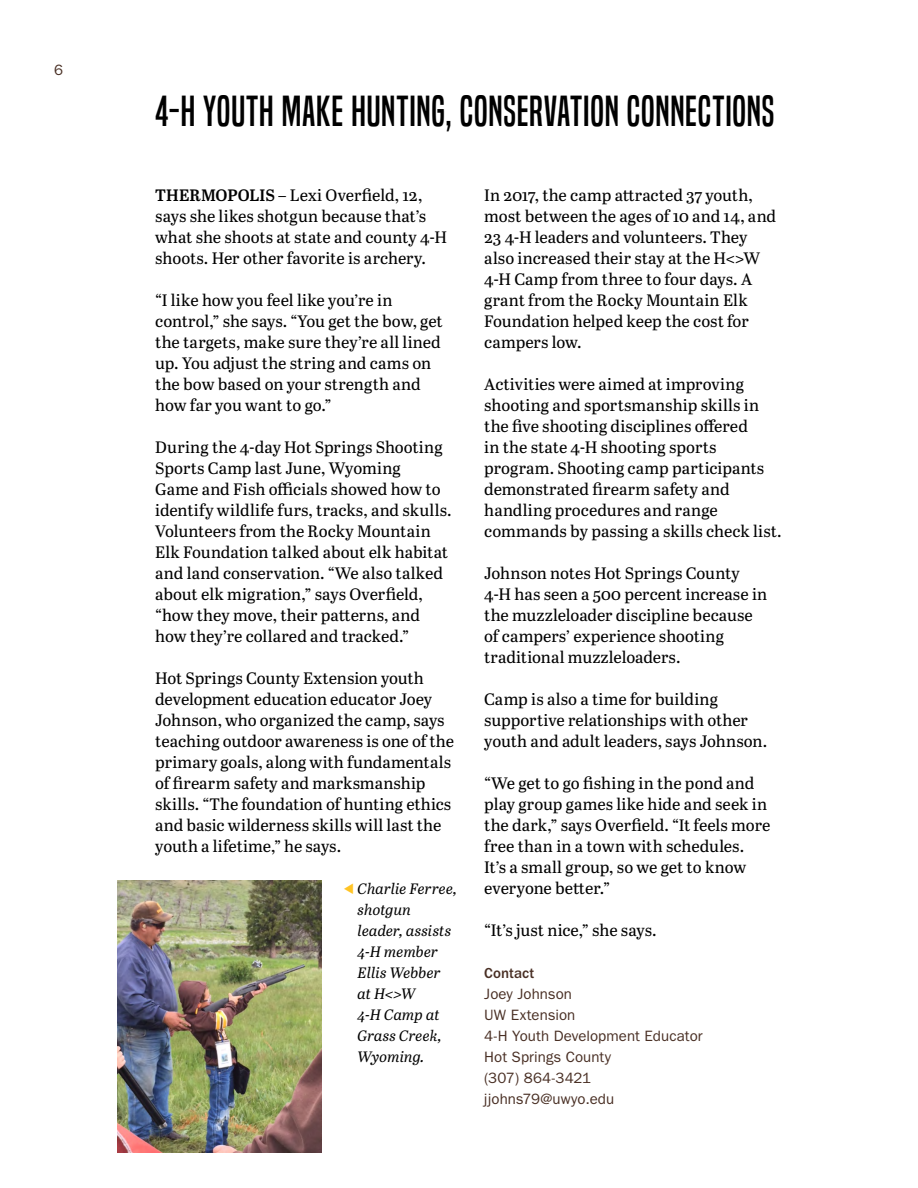
<style>
.page{position:relative;width:918px;height:1188px;background:#fff}
.page>*{position:absolute;margin:0;border:0;box-sizing:border-box;transform-origin:0 0}
.t1{font:40.5px "Built Titling Rg";letter-spacing:.02em;color:#000}
.t2{font:16.5px/21px "Abril Text";color:#000}
.t3{font:15px/21px "ITC Franklin Gothic Std";letter-spacing:.005em;color:#492f24}
.t4{font:italic 15px/21px "Abril Text";letter-spacing:.005em;color:#000}
.t5{font:500 15px "ITC Franklin Gothic Std";letter-spacing:.005em;color:#492f24}
.s1{font-weight:600}
</style>
<div class="page">
<img style="left:117px;top:880px;width:205px;height:273px">
<p class="t3" style="left:54px;top:60px;width:10px">6</p>
<h1 class="t1" style="left:155px;top:87px;width:621px">4-H YOUTH MAKE HUNTING, CONSERVATION CONNECTIONS</h1>
<p class="t2" style="left:155px;top:184px;width:293px"><span class="s1">THERMOPOLIS</span> – Lexi Overfield, 12, says she likes shotgun because that’s what she shoots at state and county 4-H shoots. Her other favorite is archery.</p>
<p class="t2" style="left:155px;top:289px;width:289px">“I like how you feel like you’re in control,” she says. “You get the bow, get the targets, make sure they’re all lined up. You adjust the string and cams on the bow based on your strength and how far you want to go.”</p>
<p class="t2" style="left:155px;top:436px;width:298px">During the 4-day Hot Springs Shooting Sports Camp last June, Wyoming<br>Game and Fish officials showed how to identify wildlife furs, tracks, and skulls.<br>Volunteers from the Rocky Mountain Elk Foundation talked about elk habitat and land conservation. “We also talked about elk migration,” says Overfield, “how they move, their patterns, and how they’re collared and tracked.”</p>
<p class="t2" style="left:155px;top:667px;width:300px">Hot Springs County Extension youth development education educator Joey Johnson, who organized the camp, says teaching outdoor awareness is one of the primary goals, along with fundamentals of firearm safety and marksmanship skills. “The foundation of hunting ethics and basic wilderness skills will last the youth a lifetime,” he says.</p>
<p class="t4" style="left:358px;top:877px;width:101px">Charlie Ferree, shotgun leader, assists<br>4-H member<br>Ellis Webber at H&lt;&gt;W<br>4-H Camp at<br>Grass Creek,<br>Wyoming.</p>
<p class="t2" style="left:484px;top:184px;width:293px">In 2017, the camp attracted 37 youth, most between the ages of 10 and 14, and<br>23 4-H leaders and volunteers. They also increased their stay at the H&lt;&gt;W<br>4-H Camp from three to four days. A grant from the Rocky Mountain Elk<br>Foundation helped keep the cost for campers low.</p>
<p class="t2" style="left:484px;top:373px;width:299px">Activities were aimed at improving shooting and sportsmanship skills in the five shooting disciplines offered<br>in the state 4-H shooting sports program. Shooting camp participants demonstrated firearm safety and handling procedures and range commands by passing a skills check list.</p>
<p class="t2" style="left:484px;top:562px;width:285px">Johnson notes Hot Springs County 4-H has seen a 500 percent increase in the muzzleloader discipline because of campers’ experience shooting traditional muzzleloaders.</p>
<p class="t2" style="left:484px;top:688px;width:284px">Camp is also a time for building supportive relationships with other youth and adult leaders, says Johnson.</p>
<p class="t2" style="left:484px;top:772px;width:288px">“We get to go fishing in the pond and play group games like hide and seek in the dark,” says Overfield. “It feels more free than in a town with schedules.<br>It’s a small group, so we get to know everyone better.”</p>
<p class="t2" style="left:484px;top:919px;width:174px">“It’s just nice,” she says.</p>
<p class="t5" style="left:484px;top:965px;width:52px">Contact</p>
<p class="t3" style="left:484px;top:984px;width:220px">Joey Johnson<br>UW Extension<br>4-H Youth Development Educator<br>Hot Springs County<br>(307) 864-3421 jjohns79@uwyo.edu</p>
</div>
